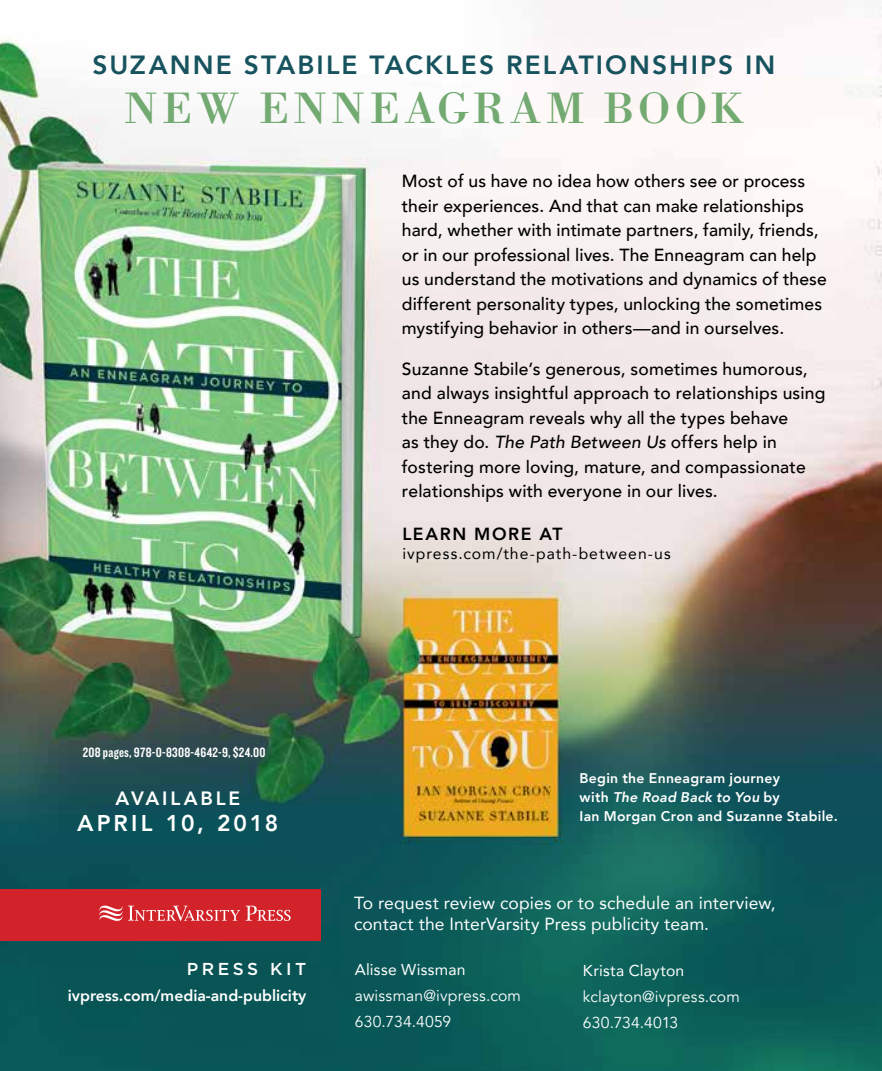
<style>
.page{position:relative;width:882px;height:1071px;background:#fff}
.page>*{position:absolute;margin:0;border:0;box-sizing:border-box;transform-origin:0 0}
.t1{font:45.5px "Bodoni";letter-spacing:.095em;color:#73aa71}
.t2{font:800 26.25px "Avenir";letter-spacing:.08em;color:#17535e}
.t3{font:800 22.75px "Avenir";letter-spacing:.13em;color:#fff}
.t4{font:800 19.25px "Avenir";letter-spacing:.145em;color:#fff}
.t5{font:500 17.5px/24.5px "Avenir";letter-spacing:.005em;color:#000}
.t6{font:17.5px/21px "Avenir";letter-spacing:.01em;color:#fff}
.t7{font:800 17.5px "Avenir";letter-spacing:.09em;color:#000}
.t8{font:500 17.32px "Gotham";letter-spacing:.2em;color:#fff}
.t9{font:15.75px/26.2px "Avenir";letter-spacing:.01em;color:#fff}
.t10{font:800 15.75px "Avenir";color:#fff}
.t11{font:15.75px "Avenir";letter-spacing:.065em;color:#000}
.t12{font:15.75px "Avenir";letter-spacing:.015em;color:#fff}
.t13{font:800 14px/19.2px "Avenir";letter-spacing:.02em;color:#fff}
.t14{font:14px "Knockout 49 Liteweight";letter-spacing:.02em;color:#fff}
.s1{font-style:italic}
</style>
<div class="page">
<img style="left:0;top:0;width:882px;height:720px">
<svg style="left:0;top:720px;width:882px;height:351px;background:#1e5d55"></svg>
<div style="left:0;top:889px;width:321px;height:51px;background:#d2232a"></div>
<svg style="left:99px;top:905px;width:192px;height:16px"></svg>
<h2 class="t2" style="left:92px;top:44px;width:685px">SUZANNE STABILE TACKLES RELATIONSHIPS IN</h2>
<h1 class="t1" style="left:124px;top:80px;width:621px">NEW ENNEAGRAM BOOK</h1>
<p class="t5" style="left:402px;top:168px;width:426px">Most of us have no idea how others see or process their experiences. And that can make relationships hard, whether with intimate partners, family, friends, or in our professional lives. The Enneagram can help us understand the motivations and dynamics of these different personality types, unlocking the sometimes mystifying behavior in others—and in ourselves.</p>
<p class="t5" style="left:402px;top:355px;width:425px">Suzanne Stabile’s generous, sometimes humorous, and always insightful approach to relationships using the Enneagram reveals why all the types behave<br>as they do. <span class="s1">The Path Between Us</span> offers help in fostering more loving, mature, and compassionate relationships with everyone in our lives.</p>
<p class="t7" style="left:402px;top:520px;width:162px">LEARN MORE AT</p>
<p class="t11" style="left:402px;top:541px;width:270px">ivpress.com/the-path-between-us</p>
<p class="t14" style="left:83px;top:744px;width:184px">208 pages, 978-0-8308-4642-9, $24.00</p>
<p class="t4" style="left:116px;top:783px;width:126px">AVAILABLE</p>
<h3 class="t3" style="left:77px;top:805px;width:203px">APRIL 10, 2018</h3>
<p class="t8" style="left:187px;top:957px;width:121px">PRESS KIT</p>
<p class="t10" style="left:68px;top:983px;width:240px">ivpress.com/media-and-publicity</p>
<p class="t13" style="left:580px;top:768px;width:260px">Begin the Enneagram journey<br>with <span class="s1">The Road Back to You</span> by<br>Ian Morgan Cron and Suzanne Stabile.</p>
<p class="t6" style="left:354px;top:892px;width:423px">To request review copies or to schedule an interview, contact the InterVarsity Press publicity team.</p>
<p class="t12" style="left:355px;top:957px;width:112px">Alisse Wissman</p>
<p class="t9" style="left:355px;top:983px;width:168px">awissman@ivpress.com<br>630.734.4059</p>
<p class="t12" style="left:583px;top:958px;width:103px">Krista Clayton</p>
<p class="t9" style="left:583px;top:984px;width:158px">kclayton@ivpress.com<br>630.734.4013</p>
</div>
